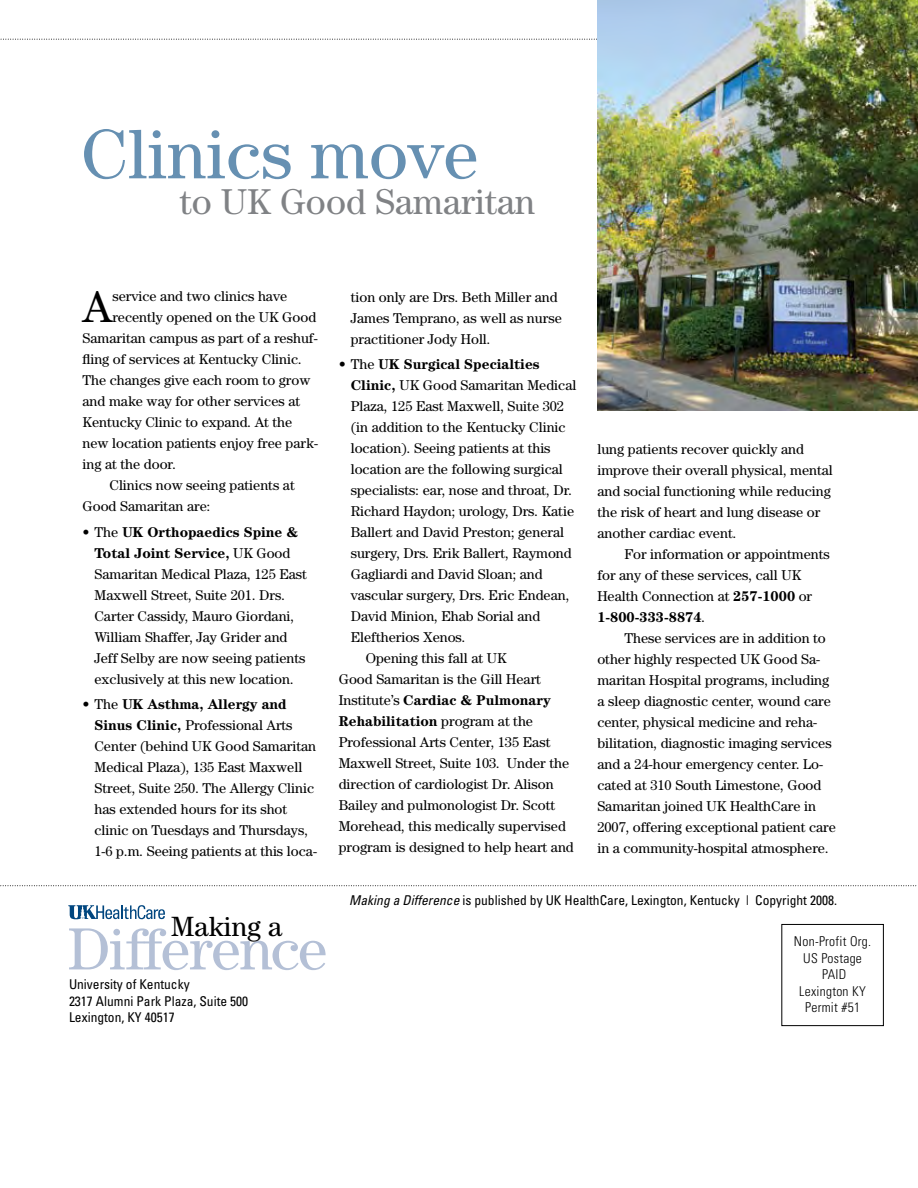
<style>
.page{position:relative;width:918px;height:1188px;background:#fff}
.page>*{position:absolute;margin:0;border:0;box-sizing:border-box;transform-origin:0 0}
.t1{font:70.5px "Century";color:#6690b2}
.t2{font:59.55px "Century";letter-spacing:-.02em;color:#b4c0d6}
.t3{font:44.7px "Century";color:#000}
.t4{font:36px "Century";color:#808285}
.t5{font:27.9px "Century";color:#000}
.t6{font:14.25px/21px "Century";color:#000}
.t7{font:700 14.25px "Century";color:#000}
.t8{font:condensed 13.5px/16.5px "Univers";color:#000}
.t9{font:300 condensed 13.5px/16.5px "Univers";letter-spacing:.02em;color:#000;text-align:center}
.s1{font-weight:700}
.s2{font-weight:400}
.s3{font-style:italic}
</style>
<div class="page">
<svg style="left:0;top:39px;width:597px;height:1px"></svg>
<svg style="left:0;top:885px;width:917px;height:1px"></svg>
<svg style="left:68px;top:905px;width:97px;height:14px"></svg>
<div style="left:781px;top:924px;width:103px;height:102px;border:1px solid #000"></div>
<img style="left:597px;top:0;width:321px;height:411px">
<h1 class="t1" style="left:81px;top:113px;width:399px">Clinics move</h1>
<h3 class="t4" style="left:180px;top:181px;width:357px">to UK Good Samaritan</h3>
<h3 class="t3" style="left:82px;top:281px;width:31px">A</h3>
<p class="t6" style="left:112px;top:286px;width:176px">service and two clinics have</p>
<p class="t6" style="left:112px;top:307px;width:205px">recently opened on the UK Good</p>
<p class="t6" style="left:82px;top:328px;width:237px">Samaritan campus as part of a reshuf-</p>
<p class="t6" style="left:82px;top:349px;width:221px">fling of services at Kentucky Clinic.</p>
<p class="t6" style="left:82px;top:370px;width:230px">The changes give each room to grow</p>
<p class="t6" style="left:82px;top:391px;width:219px">and make way for other services at</p>
<p class="t6" style="left:82px;top:412px;width:211px">Kentucky Clinic to expand. At the</p>
<p class="t6" style="left:82px;top:433px;width:237px">new location patients enjoy free park-</p>
<p class="t6" style="left:82px;top:454px;width:95px">ing at the door.</p>
<p class="t6" style="left:109px;top:475px;width:187px">Clinics now seeing patients at</p>
<p class="t6" style="left:82px;top:496px;width:129px">Good Samaritan are:</p>
<p class="t6" style="left:94px;top:521px;width:214px;text-indent:-12px">• The <span class="s1">UK Orthopaedics Spine &amp;<br>Total Joint Service,</span> UK Good<br>Samaritan Medical Plaza, 125 East<br>Maxwell Street, Suite 201. Drs.<br>Carter Cassidy, Mauro Giordani,<br>William Shaffer, Jay Grider and<br>Jeff Selby are now seeing patients exclusively at this new location.</p>
<p class="t6" style="left:94px;top:694px;width:224px;text-indent:-12px">• The <span class="s1">UK Asthma, Allergy and Sinus Clinic,</span> Professional Arts Center (behind UK Good Samaritan Medical Plaza), 135 East Maxwell Street, Suite 250. The Allergy Clinic has extended hours for its shot clinic on Tuesdays and Thursdays, 1-6 p.m. Seeing patients at this loca-</p>
<p class="t6" style="left:351px;top:286px;width:213px">tion only are Drs. Beth Miller and<br>James Temprano, as well as nurse practitioner Jody Holl.</p>
<p class="t7" style="left:339px;top:356px;width:203px"><span class="s2">• The</span> UK Surgical Specialties</p>
<p class="t6" style="left:351px;top:375px;width:227px"><span class="s1">Clinic,</span> UK Good Samaritan Medical</p>
<p class="t6" style="left:351px;top:396px;width:215px">Plaza, 125 East Maxwell, Suite 302</p>
<p class="t6" style="left:351px;top:417px;width:217px">(in addition to the Kentucky Clinic</p>
<p class="t6" style="left:351px;top:438px;width:201px">location). Seeing patients at this</p>
<p class="t6" style="left:351px;top:459px;width:214px">location are the following surgical</p>
<p class="t6" style="left:351px;top:480px;width:223px">specialists: ear, nose and throat, Dr.</p>
<p class="t6" style="left:351px;top:501px;width:225px">Richard Haydon; urology, Drs. Katie</p>
<p class="t6" style="left:351px;top:522px;width:215px">Ballert and David Preston; general</p>
<p class="t6" style="left:351px;top:543px;width:223px">surgery, Drs. Erik Ballert, Raymond</p>
<p class="t6" style="left:351px;top:564px;width:194px">Gagliardi and David Sloan; and</p>
<p class="t6" style="left:351px;top:585px;width:220px">vascular surgery, Drs. Eric Endean,</p>
<p class="t6" style="left:351px;top:606px;width:191px">David Minion, Ehab Sorial and</p>
<p class="t6" style="left:351px;top:627px;width:116px">Eleftherios Xenos.</p>
<p class="t6" style="left:366px;top:648px;width:142px">Opening this fall at UK</p>
<p class="t6" style="left:339px;top:669px;width:204px">Good Samaritan is the Gill Heart</p>
<p class="t7" style="left:339px;top:692px;width:214px"><span class="s2">Institute’s</span> Cardiac &amp; Pulmonary</p>
<p class="t7" style="left:339px;top:713px;width:196px">Rehabilitation <span class="s2">program at the</span></p>
<p class="t6" style="left:339px;top:732px;width:213px">Professional Arts Center, 135 East</p>
<p class="t6" style="left:339px;top:753px;width:232px">Maxwell Street, Suite 103. Under the</p>
<p class="t6" style="left:339px;top:774px;width:217px">direction of cardiologist Dr. Alison</p>
<p class="t6" style="left:339px;top:795px;width:218px">Bailey and pulmonologist Dr. Scott</p>
<p class="t6" style="left:339px;top:816px;width:229px">Morehead, this medically supervised</p>
<p class="t6" style="left:339px;top:837px;width:237px">program is designed to help heart and</p>
<p class="t6" style="left:597px;top:438px;width:237px">lung patients recover quickly and improve their overall physical, mental and social functioning while reducing the risk of heart and lung disease or another cardiac event.</p>
<p class="t6" style="left:597px;top:543px;width:234px;text-indent:27px">For information or appointments for any of these services, call UK<br>Health Connection at <span class="s1">257-1000</span> or<br><span class="s1">1-800-333-8874</span>.</p>
<p class="t6" style="left:597px;top:627px;width:240px;text-indent:27px">These services are in addition to other highly respected UK Good Sa&shy;maritan Hospital programs, including a sleep diagnostic center, wound care center, physical medicine and reha&shy;bilitation, diagnostic imaging services and a 24-hour emergency center. Lo&shy;cated at 310 South Limestone, Good Samaritan joined UK HealthCare in 2007, offering exceptional patient care in a community-hospital atmosphere.</p>
<h3 class="t5" style="left:171px;top:910px;width:112px">Making a</h3>
<p class="t8" style="left:69px;top:976px;width:181px">University of Kentucky<br>2317 Alumni Park Plaza, Suite 500<br>Lexington, KY 40517</p>
<h2 class="t2" style="left:67px;top:914px;width:262px">Difference</h2>
<p class="t8" style="left:349px;top:892px;width:489px"><span class="s3">Making a Difference</span> is published by UK HealthCare, Lexington, Kentucky | Copyright 2008.</p>
<p class="t9" style="left:794px;top:933px;width:79px">Non-Profit Org.<br>US Postage<br>PAID<br>Lexington KY<br>Permit #51</p>
</div>
